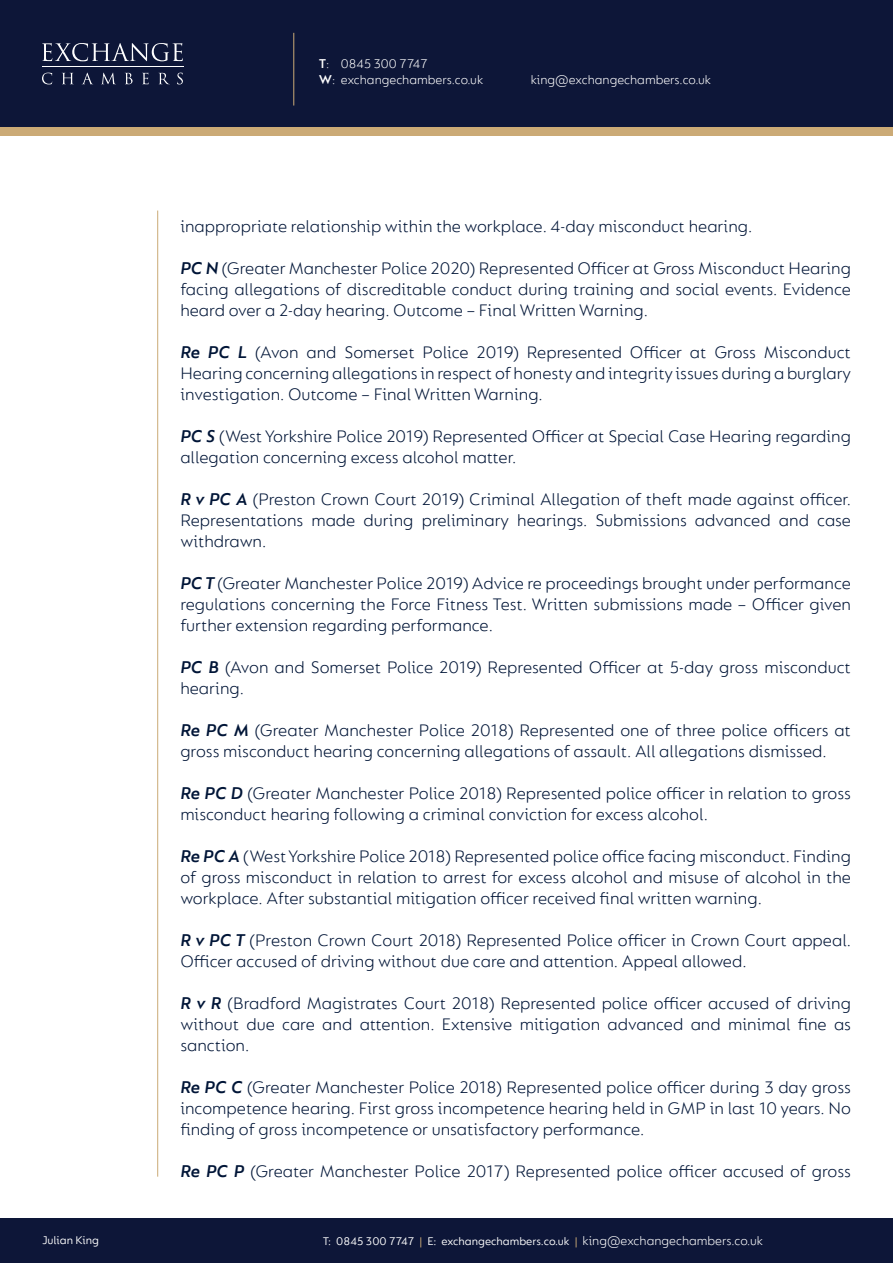
<style>
.page{position:relative;width:893px;height:1263px;background:#fff}
.page>*{position:absolute;margin:0;border:0;box-sizing:border-box;transform-origin:0 0}
.t1{font:300 18px/21px "FS Lucas";color:#001537;text-align:justify}
.t2{font:300 13.5px/16.2px "FS Lucas";color:#fff}
.t3{font:12px "FS Lucas";color:#fff}
.s1{font-weight:600}
.s2{font-weight:600;font-style:italic}
.s3{color:#cbaa76}
</style>
<div class="page">
<div style="left:0;top:64px;width:893px;height:72px;background:#cbaa76"></div>
<div style="left:0;top:0;width:893px;height:127px;background:#0d1638"></div>
<div style="left:0;top:1219px;width:893px;height:44px;background:#0d1638"></div>
<hr style="left:42px;top:67px;width:142px;height:1px;background:#fff">
<svg style="left:42px;top:43px;width:141px;height:18px"></svg>
<svg style="left:42px;top:73px;width:10px;height:11px"></svg>
<svg style="left:62px;top:73px;width:11px;height:11px"></svg>
<svg style="left:82px;top:73px;width:11px;height:11px"></svg>
<svg style="left:102px;top:73px;width:13px;height:11px"></svg>
<svg style="left:125px;top:73px;width:8px;height:11px"></svg>
<svg style="left:142px;top:73px;width:7px;height:11px"></svg>
<svg style="left:159px;top:73px;width:10px;height:11px"></svg>
<svg style="left:177px;top:73px;width:6px;height:11px"></svg>
<hr style="left:293px;top:33px;width:1px;height:73px;background:#cbaa76">
<hr style="left:157px;top:211px;width:1px;height:966px;background:#cbaa76">
<p class="t2" style="left:319px;top:55px;width:166px"><span class="s1">T</span>: 0845 300 7747<br><span class="s1">W</span>: exchangechambers.co.uk</p>
<p class="t2" style="left:531px;top:71px;width:182px">king@exchangechambers.co.uk</p>
<p class="t1" style="left:180px;top:215px;width:574px">inappropriate relationship within the workplace. 4-day misconduct hearing.</p>
<p class="t1" style="left:180px;top:257px;width:672px"><span class="s2">PC N</span> (Greater Manchester Police 2020) Represented Officer at Gross Misconduct Hearing facing allegations of discreditable conduct during training and social events. Evidence heard over a 2-day hearing. Outcome – Final Written Warning.</p>
<p class="t1" style="left:180px;top:341px;width:672px"><span class="s2">Re PC L</span> (Avon and Somerset Police 2019) Represented Officer at Gross Misconduct Hearing concerning allegations in respect of honesty and integrity issues during a burglary investigation. Outcome – Final Written Warning.</p>
<p class="t1" style="left:180px;top:425px;width:672px"><span class="s2">PC S</span> (West Yorkshire Police 2019) Represented Officer at Special Case Hearing regarding allegation concerning excess alcohol matter.</p>
<p class="t1" style="left:180px;top:488px;width:672px"><span class="s2">R v PC A</span> (Preston Crown Court 2019) Criminal Allegation of theft made against officer.<br>Representations made during preliminary hearings. Submissions advanced and case withdrawn.</p>
<p class="t1" style="left:180px;top:572px;width:672px"><span class="s2">PC T</span> (Greater Manchester Police 2019) Advice re proceedings brought under performance regulations concerning the Force Fitness Test. Written submissions made – Officer given further extension regarding performance.</p>
<p class="t1" style="left:180px;top:656px;width:672px"><span class="s2">PC B</span> (Avon and Somerset Police 2019) Represented Officer at 5-day gross misconduct hearing.</p>
<p class="t1" style="left:180px;top:719px;width:672px"><span class="s2">Re PC M</span> (Greater Manchester Police 2018) Represented one of three police officers at gross misconduct hearing concerning allegations of assault. All allegations dismissed.</p>
<p class="t1" style="left:180px;top:782px;width:672px"><span class="s2">Re PC D</span> (Greater Manchester Police 2018) Represented police officer in relation to gross misconduct hearing following a criminal conviction for excess alcohol.</p>
<p class="t1" style="left:180px;top:845px;width:672px"><span class="s2">Re PC A</span> (West Yorkshire Police 2018) Represented police office facing misconduct. Finding of gross misconduct in relation to arrest for excess alcohol and misuse of alcohol in the workplace. After substantial mitigation officer received final written warning.</p>
<p class="t1" style="left:180px;top:929px;width:672px"><span class="s2">R v PC T</span> (Preston Crown Court 2018) Represented Police officer in Crown Court appeal.<br>Officer accused of driving without due care and attention. Appeal allowed.</p>
<p class="t1" style="left:180px;top:992px;width:672px"><span class="s2">R v R</span> (Bradford Magistrates Court 2018) Represented police officer accused of driving without due care and attention. Extensive mitigation advanced and minimal fine as sanction.</p>
<p class="t1" style="left:180px;top:1076px;width:672px"><span class="s2">Re PC C</span> (Greater Manchester Police 2018) Represented police officer during 3 day gross incompetence hearing. First gross incompetence hearing held in GMP in last 10 years. No finding of gross incompetence or unsatisfactory performance.</p>
<p class="t1" style="left:180px;top:1160px;width:672px"><span class="s2">Re PC P</span> (Greater Manchester Police 2017) Represented police officer accused of gross</p>
<p class="t2" style="left:583px;top:1233px;width:182px">king@exchangechambers.co.uk</p>
<p class="t3" style="left:42px;top:1233px;width:59px">Julian King</p>
<p class="t3" style="left:323px;top:1235px;width:256px">T: 0845 300 7747 <span class="s3">|</span> E: exchangechambers.co.uk <span class="s3">|</span></p>
</div>
